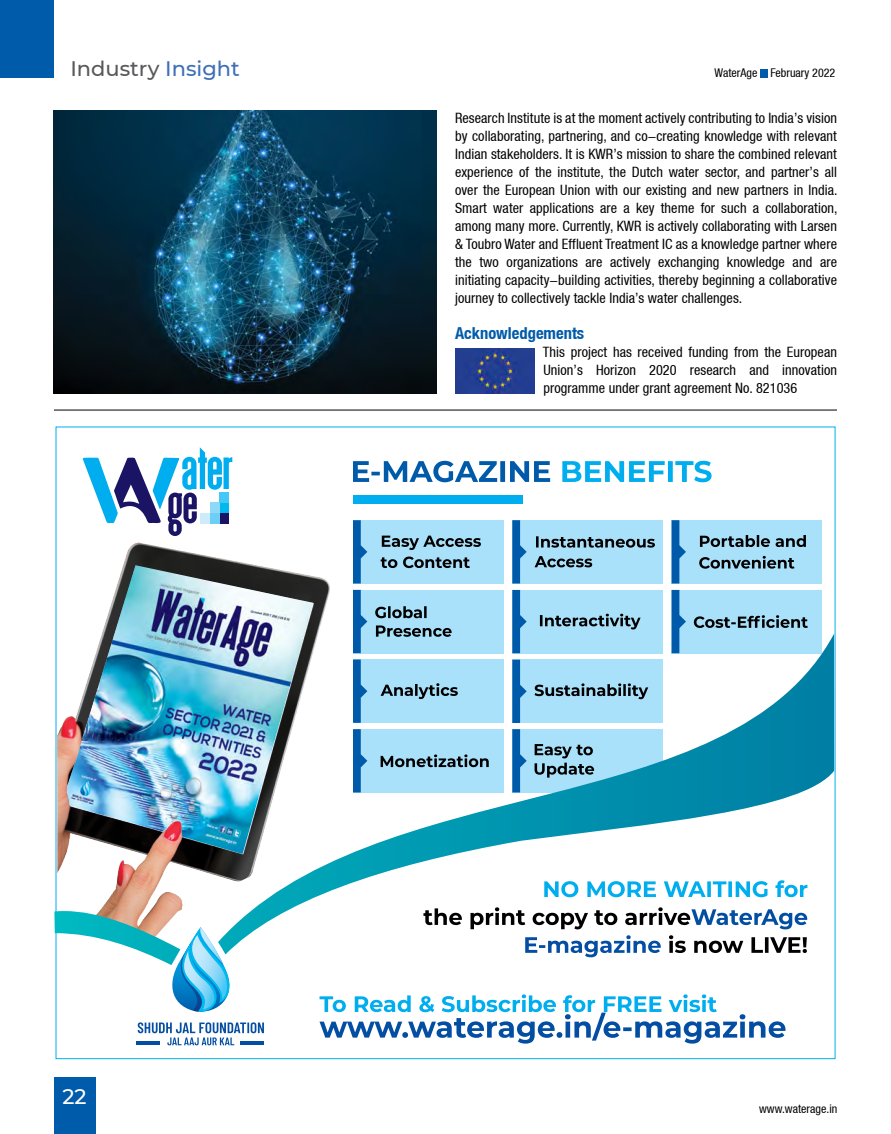
<style>
.page{position:relative;width:891px;height:1134px;background:#fff}
.page>*{position:absolute;margin:0;border:0;box-sizing:border-box;transform-origin:0 0}
.t1{font:500 21px "Montserrat";color:#58595b}
.t2{font:500 21px "Montserrat";color:#fff}
.t3{font:700 condensed 16.5px "Helvetica Neue LT";color:#005baa}
.t4{font:condensed 14.25px/18px "Helvetica Neue LT";letter-spacing:.005em;color:#000;text-align:justify}
.t5{font:condensed 12px "Helvetica Neue LT";color:#000}
.s1{color:#3e6fb7}
</style>
<div class="page">
<div style="left:760px;top:69px;width:8px;height:8px;background:#005baa"></div>
<div style="left:54px;top:1077px;width:41px;height:57px;background:#005baa"></div>
<div style="left:0;top:0;width:54px;height:77px;background:#005baa"></div>
<img style="left:455px;top:349px;width:80px;height:45px">
<img style="left:54px;top:111px;width:382px;height:283px">
<hr style="left:54px;top:410px;width:783px;height:1px;background:#000">
<div style="left:353px;top:520px;width:150px;height:64px;background:#aae1fa"></div>
<svg style="left:381px;top:536px;width:100px;height:32px"></svg>
<svg style="left:353px;top:520px;width:14px;height:64px"></svg>
<div style="left:512px;top:520px;width:150px;height:64px;background:#aae1fa"></div>
<svg style="left:535px;top:536px;width:120px;height:31px"></svg>
<svg style="left:512px;top:520px;width:15px;height:64px"></svg>
<div style="left:672px;top:520px;width:150px;height:64px;background:#aae1fa"></div>
<svg style="left:699px;top:535px;width:107px;height:34px"></svg>
<svg style="left:672px;top:520px;width:14px;height:64px"></svg>
<div style="left:353px;top:590px;width:150px;height:63px;background:#aae1fa"></div>
<svg style="left:375px;top:606px;width:77px;height:28px"></svg>
<svg style="left:353px;top:590px;width:14px;height:44px"></svg>
<div style="left:512px;top:590px;width:150px;height:63px;background:#aae1fa"></div>
<svg style="left:540px;top:614px;width:101px;height:16px"></svg>
<svg style="left:512px;top:590px;width:15px;height:44px"></svg>
<div style="left:672px;top:590px;width:150px;height:63px;background:#aae1fa"></div>
<svg style="left:694px;top:615px;width:114px;height:13px"></svg>
<svg style="left:672px;top:590px;width:14px;height:44px"></svg>
<img style="left:123px;top:542px;width:207px;height:92px">
<img style="left:102px;top:565px;width:211px;height:69px">
<img style="left:54px;top:634px;width:780px;height:331px">
<svg style="left:83px;top:447px;width:149px;height:89px"></svg>
<div style="left:219px;top:513px;width:10px;height:10px;background:#1b1464"></div>
<div style="left:210px;top:513px;width:9px;height:10px;background:#6dcff6"></div>
<div style="left:200px;top:513px;width:10px;height:10px;background:#ccecfc"></div>
<div style="left:219px;top:503px;width:10px;height:10px;background:#00b9f1"></div>
<div style="left:210px;top:503px;width:9px;height:10px;background:#8ed8f8"></div>
<div style="left:219px;top:492px;width:10px;height:11px;background:#44c8f5"></div>
<div style="left:353px;top:495px;width:169px;height:8px;background:#00aeef"></div>
<svg style="left:353px;top:461px;width:197px;height:21px"></svg>
<svg style="left:562px;top:461px;width:150px;height:21px"></svg>
<svg style="left:544px;top:880px;width:263px;height:17px"></svg>
<svg style="left:423px;top:907px;width:384px;height:50px"></svg>
<svg style="left:165px;top:927px;width:70px;height:85px"></svg>
<svg style="left:138px;top:1022px;width:126px;height:23px"></svg>
<hr style="left:136px;top:1041px;width:24px;height:4px;background:#034ea2">
<hr style="left:240px;top:1041px;width:24px;height:4px;background:#034ea2">
<svg style="left:320px;top:994px;width:466px;height:50px"></svg>
<h1 class="t1" style="left:70px;top:54px;width:171px">Industry <span class="s1">Insight</span></h1>
<p class="t5" style="left:715px;top:66px;width:122px">WaterAge February 2022</p>
<h1 class="t2" style="left:62px;top:1082px;width:26px">22</h1>
<p class="t4" style="left:455px;top:109px;width:384px">Research Institute is at the moment actively contributing to India’s vision by collaborating, partnering, and co-creating knowledge with relevant Indian stakeholders. It is KWR’s mission to share the combined relevant experience of the institute, the Dutch water sector, and partner’s all over the European Union with our existing and new partners in India.<br>Smart water applications are a key theme for such a collaboration, among many more. Currently, KWR is actively collaborating with Larsen &amp; Toubro Water and Effluent Treatment IC as a knowledge partner where the two organizations are actively exchanging knowledge and are initiating capacity-building activities, thereby beginning a collaborative journey to collectively tackle India’s water challenges.</p>
<p class="t3" style="left:455px;top:323px;width:131px">Acknowledgements</p>
<p class="t4" style="left:543px;top:343px;width:296px">This project has received funding from the European Union’s Horizon 2020 research and innovation programme under grant agreement No. 821036</p>
<p class="t5" style="left:759px;top:1102px;width:80px">www.waterage.in</p>
</div>
